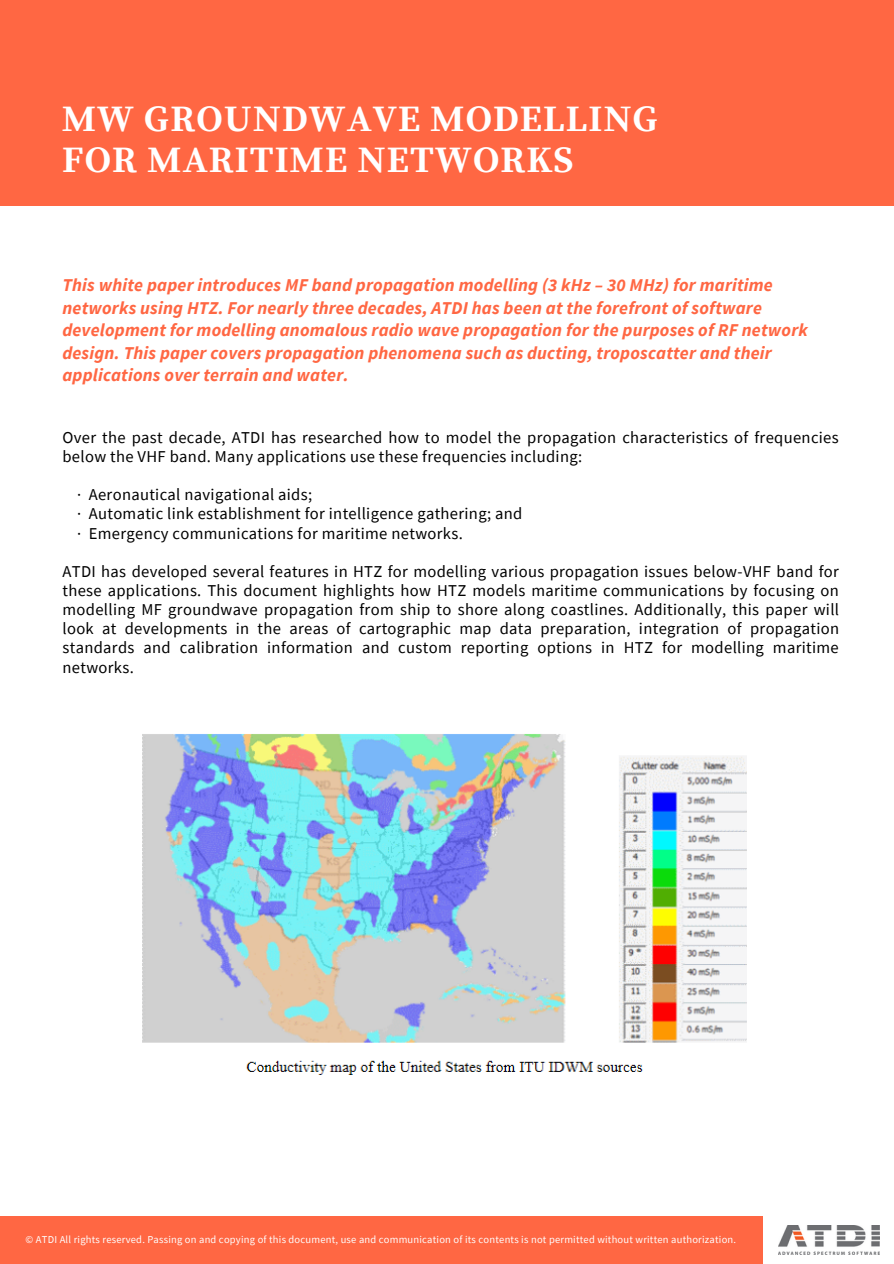
<style>
.page{position:relative;width:894px;height:1264px;background:#fff}
.page>*{position:absolute;margin:0;border:0;box-sizing:border-box;transform-origin:0 0}
.t1{font:700 37.05px/41.7px "Source Serif Pro";letter-spacing:.03em;color:#fff}
.t2{font:italic 700 18px/22.5px "Source Sans Pro";letter-spacing:.01em;color:#ff6743}
.t3{font:16.5px/19.2px "Source Sans Pro";letter-spacing:.02em;color:#000}
.t4{font:10.5px "Source Sans Pro";letter-spacing:.02em;color:#fefefe}
</style>
<div class="page">
<div style="left:0;top:0;width:893px;height:206px;background:#ff6743"></div>
<div style="left:0;top:1216px;width:893px;height:47px;background:#ff6743"></div>
<div style="left:762px;top:1211px;width:131px;height:52px;background:#fff"></div>
<img style="left:778px;top:1225px;width:101px;height:29px">
<img style="left:142px;top:734px;width:605px;height:341px">
<p class="t1" style="left:62px;top:99px;width:597px">MW GROUNDWAVE MODELLING<br>FOR MARITIME NETWORKS</p>
<p class="t2" style="left:62px;top:274px;width:746px">This white paper introduces MF band propagation modelling (3 kHz – 30 MHz) for maritime networks using HTZ. For nearly three decades, ATDI has been at the forefront of software development for modelling anomalous radio wave propagation for the purposes of RF network design. This paper covers propagation phenomena such as ducting, troposcatter and their applications over terrain and water.</p>
<p class="t3" style="left:62px;top:427px;width:777px">Over the past decade, ATDI has researched how to model the propagation characteristics of frequencies below the VHF band. Many applications use these frequencies including:</p>
<p class="t3" style="left:77px;top:485px;width:236px">· Aeronautical navigational aids;</p>
<p class="t3" style="left:77px;top:504px;width:446px">· Automatic link establishment for intelligence gathering; and</p>
<p class="t3" style="left:77px;top:523px;width:387px">· Emergency communications for maritime networks.</p>
<p class="t3" style="left:62px;top:561px;width:778px;text-align:justify">ATDI has developed several features in HTZ for modelling various propagation issues below-VHF band for these applications. This document highlights how HTZ models maritime communications by focusing on modelling MF groundwave propagation from ship to shore along coastlines. Additionally, this paper will look at developments in the areas of cartographic map data preparation, integration of propagation standards and calibration information and custom reporting options in HTZ for modelling maritime networks.</p>
<p class="t4" style="left:26px;top:1232px;width:711px">© ATDI All rights reserved. Passing on and copying of this document, use and communication of its contents is not permitted without written authorization.</p>
</div>
